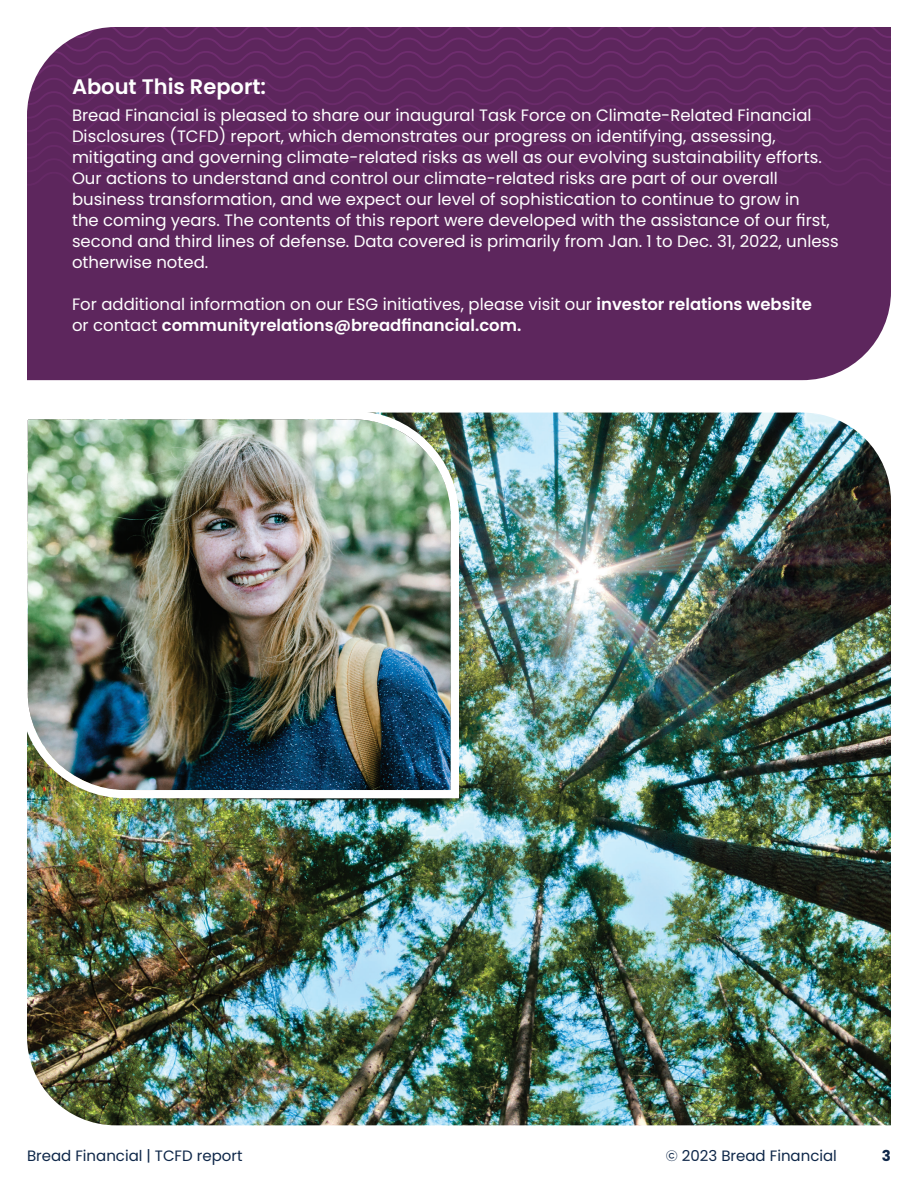
<style>
.page{position:relative;width:918px;height:1188px;background:#fff}
.page>*{position:absolute;margin:0;border:0;box-sizing:border-box;transform-origin:0 0}
.t1{font:600 21px "Poppins";color:#fff}
.t2{font:16.5px/21px "Poppins";color:#fff}
.t3{font:15px "Poppins";color:#0e2749}
.t4{font:700 15px "Poppins";color:#0e2749}
.s1{font-weight:600}
.s2{font-family:"Gilroy"}
</style>
<div class="page">
<div style="left:27px;top:187px;width:864px;height:193px;background:#5d265d"></div>
<svg style="left:27px;top:27px;width:864px;height:160px;background:#612961"></svg>
<img style="left:27px;top:413px;width:864px;height:712px">
<img style="left:27px;top:412px;width:436px;height:390px">
<p class="t1" style="left:72px;top:75px;width:196px">About This Report:</p>
<p class="t2" style="left:72px;top:105px;width:768px">Bread Financial is pleased to share our inaugural Task Force on Climate-Related Financial Disclosures (TCFD) report, which demonstrates our progress on identifying, assessing, mitigating and governing climate-related risks as well as our evolving sustainability efforts.<br>Our actions to understand and control our climate-related risks are part of our overall business transformation, and we expect our level of sophistication to continue to grow in<br>the coming years. The contents of this report were developed with the assistance of our first, second and third lines of defense. Data covered is primarily from Jan. 1 to Dec. 31, 2022, unless otherwise noted.</p>
<p class="t2" style="left:72px;top:294px;width:742px">For additional information on our ESG initiatives, please visit our <span class="s1">investor relations website </span>or contact <span class="s1">communityrelations@breadfinancial.com.</span></p>
<p class="t3" style="left:27px;top:1147px;width:217px">Bread Financial | TCFD report</p>
<p class="t3" style="left:666px;top:1147px;width:173px"><span class="s2">©</span> 2023 Bread Financial</p>
<p class="t4" style="left:882px;top:1147px;width:11px">3</p>
</div>
